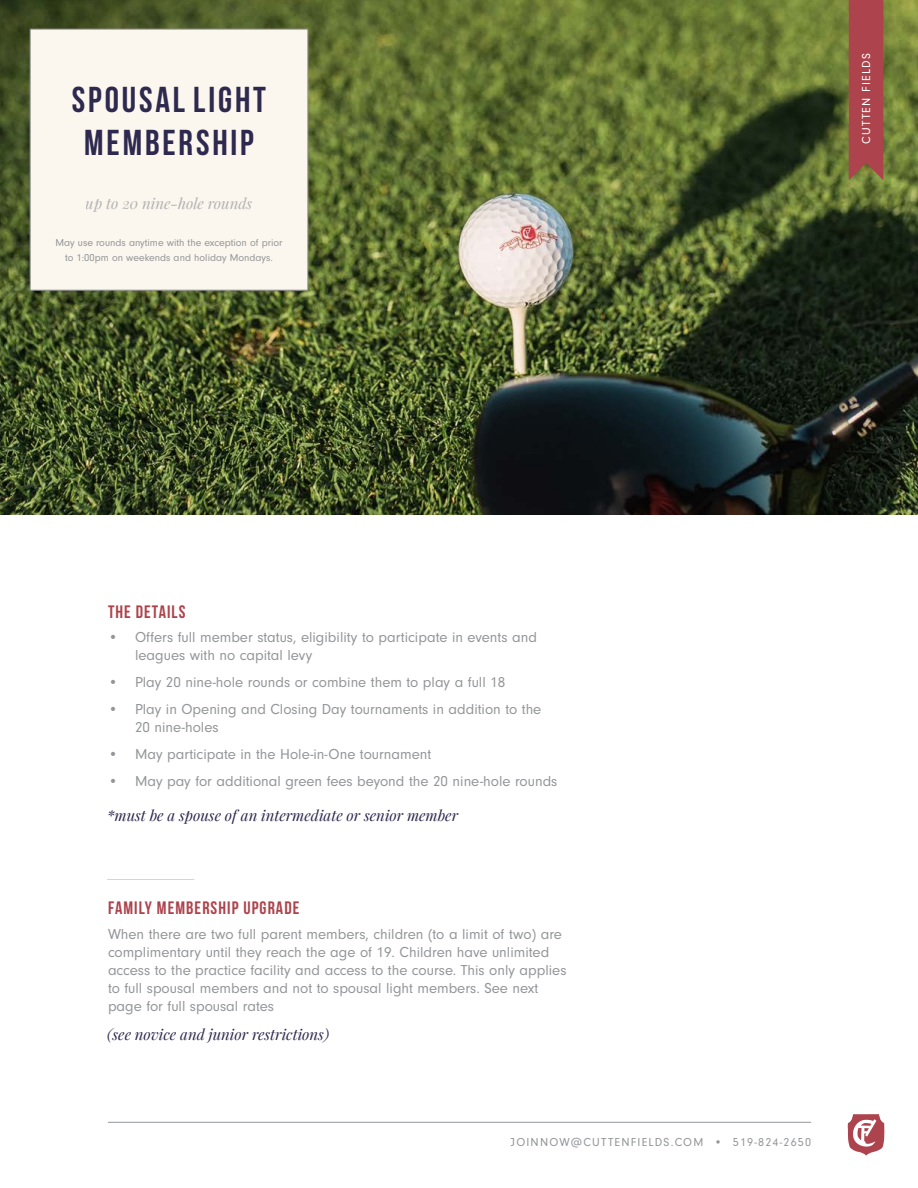
<style>
.page{position:relative;width:918px;height:1188px;background:#fff}
.page>*{position:absolute;margin:0;border:0;box-sizing:border-box;transform-origin:0 0}
.t1{font:36px/43.2px "Bebas Neue";letter-spacing:.08em;color:#2e294e;text-align:center}
.t2{font:18px "Bebas Neue";letter-spacing:.06em;color:#ad444d}
.t3{font:15px/18px "Neuzeit Gro";color:#939598}
.t4{font:italic 15px "Playfair Display";color:#2e294e}
.t5{font:italic 15px "Playfair Display";color:#939598}
.t6{font:12px "Neuzeit Gro";letter-spacing:.1em;color:#939598}
.t7{font:12px "Neuzeit Gro";letter-spacing:.1em;color:#fff}
.t8{font:10.5px/15px "Neuzeit Gro";color:#939598;text-align:center}
</style>
<div class="page">
<svg style="left:848px;top:1114px;width:37px;height:42px"></svg>
<hr style="left:108px;top:1122px;width:703px;height:1px;background:#939598">
<img style="left:0;top:0;width:918px;height:514px">
<div style="left:30px;top:29px;width:278px;height:261px;background:#fbf6ee;border:1px solid #939598"></div>
<div style="left:849px;top:0;width:34px;height:180px;background:#ad444d"></div>
<hr style="left:107px;top:879px;width:87px;height:1px;background:#ddd4c2">
<h1 class="t1" style="left:72px;top:77px;width:196px">SPOUSAL LIGHT<br>MEMBERSHIP</h1>
<p class="t5" style="left:86px;top:191px;width:168px">up to 20 nine-hole rounds</p>
<p class="t8" style="left:56px;top:236px;width:229px">May use rounds anytime with the exception of prior to 1:00pm on weekends and holiday Mondays.</p>
<p class="t7" style="left:860px;top:144px;width:92px;rotate:-90deg">CUTTEN FIELDS</p>
<p class="t2" style="left:108px;top:601px;width:79px">THE DETAILS</p>
<p class="t3" style="left:135px;top:629px;width:404px;text-indent:-27px">• Offers full member status, eligibility to participate in events and leagues with no capital levy</p>
<p class="t3" style="left:108px;top:674px;width:399px">• Play 20 nine-hole rounds or combine them to play a full 18</p>
<p class="t3" style="left:135px;top:701px;width:408px;text-indent:-27px">• Play in Opening and Closing Day tournaments in addition to the<br>20 nine-holes</p>
<p class="t3" style="left:108px;top:746px;width:325px">• May participate in the Hole-in-One tournament</p>
<p class="t3" style="left:108px;top:773px;width:451px">• May pay for additional green fees beyond the 20 nine-hole rounds</p>
<p class="t4" style="left:107px;top:804px;width:352px">*must be a spouse of an intermediate or senior member</p>
<p class="t2" style="left:108px;top:898px;width:193px">FAMILY MEMBERSHIP UPGRADE</p>
<p class="t3" style="left:108px;top:925px;width:460px">When there are two full parent members, children (to a limit of two) are complimentary until they reach the age of 19. Children have unlimited access to the practice facility and access to the course. This only applies to full spousal members and not to spousal light members. See next page for full spousal rates</p>
<p class="t4" style="left:107px;top:1022px;width:224px">(see novice and junior restrictions)</p>
<p class="t6" style="left:511px;top:1136px;width:302px">JOINNOW@CUTTENFIELDS.COM • 519-824-2650</p>
</div>
